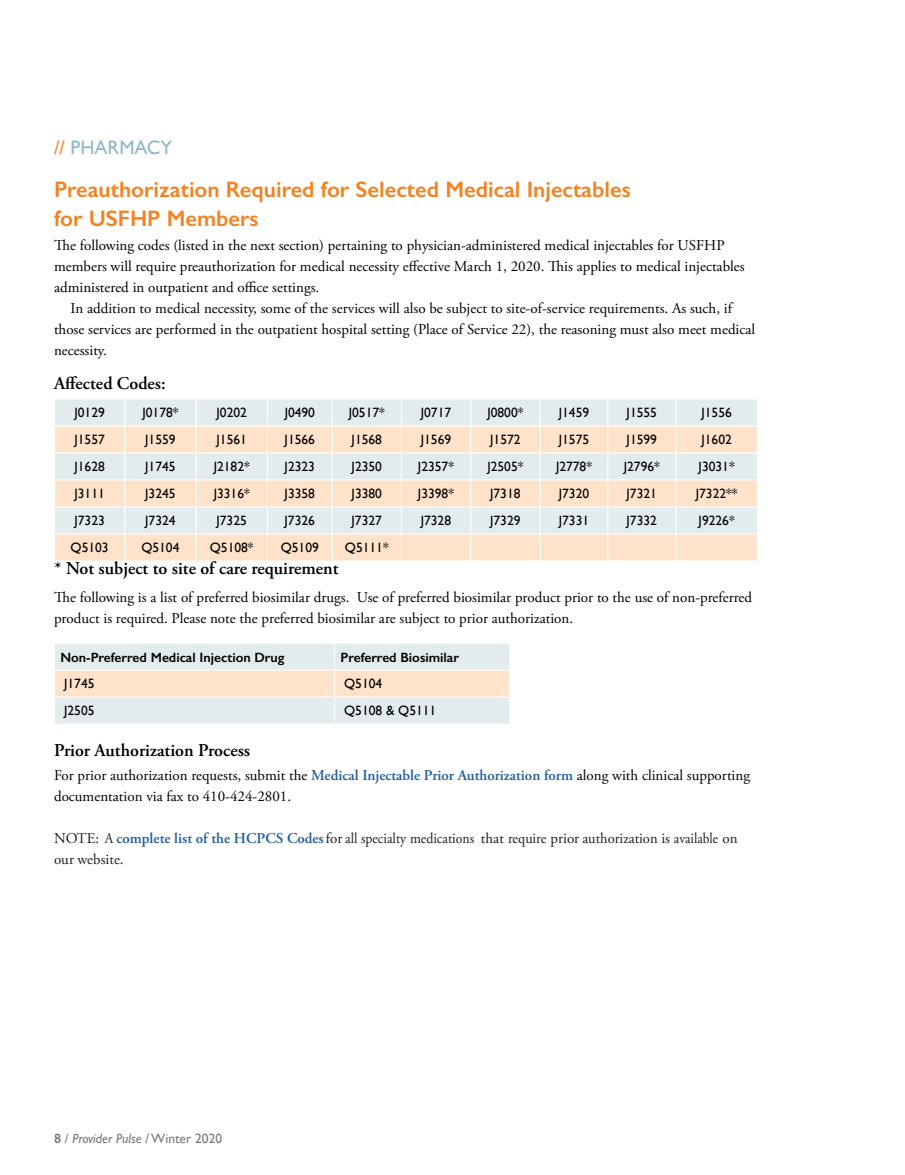
<style>
.page{position:relative;width:905px;height:1175px;background:#fff}
.page>*{position:absolute;margin:0;border:0;box-sizing:border-box;transform-origin:0 0}
.t1{font:600 22.5px/28.5px "Gill Sans";color:#f58220}
.t2{font:19.5px "Gill Sans";color:#8dbac9}
.t3{font:600 18px "Adobe Garamond Pro";color:#000}
.t4{font:15px/21px "Adobe Garamond Pro";color:#000}
.t5{font:15px/21px "Adobe Garamond Pro";color:#231f20}
.t6{font:13.5px "Gill Sans";color:#000}
.t7{font:600 13.5px "Gill Sans";color:#000}
.t8{font:italic 13.5px "Gill Sans";color:#77787b}
.s1{color:#f58220}
.s2{font-weight:600;color:#215e9e}
.s3{font-weight:600;font-style:normal}
.s4{font-style:normal}
</style>
<div class="page">
<div style="left:55px;top:399px;width:701px;height:26px;background:#e2ecef"></div>
<svg style="left:55px;top:426px;width:701px;height:134px;background:#f3e6d9"></svg>
<hr style="left:195px;top:399px;width:2px;height:26px;background:#fff">
<hr style="left:539px;top:399px;width:2px;height:26px;background:#fff">
<hr style="left:195px;top:426px;width:2px;height:26px;background:#fff">
<hr style="left:539px;top:426px;width:2px;height:26px;background:#fff">
<hr style="left:195px;top:453px;width:2px;height:26px;background:#fff">
<hr style="left:539px;top:453px;width:2px;height:26px;background:#fff">
<hr style="left:195px;top:480px;width:2px;height:26px;background:#fff">
<hr style="left:539px;top:480px;width:2px;height:26px;background:#fff">
<hr style="left:195px;top:507px;width:2px;height:26px;background:#fff">
<hr style="left:539px;top:507px;width:2px;height:26px;background:#fff">
<svg style="left:124px;top:399px;width:1px;height:161px"></svg>
<hr style="left:195px;top:534px;width:2px;height:26px;background:#fff">
<svg style="left:267px;top:399px;width:1px;height:161px"></svg>
<svg style="left:332px;top:399px;width:1px;height:161px"></svg>
<svg style="left:401px;top:399px;width:1px;height:161px"></svg>
<svg style="left:470px;top:399px;width:1px;height:161px"></svg>
<hr style="left:539px;top:534px;width:2px;height:26px;background:#fff">
<svg style="left:607px;top:399px;width:1px;height:161px"></svg>
<svg style="left:675px;top:399px;width:1px;height:161px"></svg>
<hr style="left:55px;top:425px;width:70px;height:1px;background:#fff">
<hr style="left:267px;top:425px;width:65px;height:1px;background:#fff">
<hr style="left:332px;top:425px;width:69px;height:1px;background:#fff">
<hr style="left:401px;top:425px;width:69px;height:1px;background:#fff">
<hr style="left:470px;top:425px;width:70px;height:1px;background:#fff">
<hr style="left:540px;top:425px;width:68px;height:1px;background:#fff">
<hr style="left:608px;top:425px;width:68px;height:1px;background:#fff">
<hr style="left:55px;top:479px;width:70px;height:1px;background:#fff">
<hr style="left:125px;top:479px;width:71px;height:1px;background:#fff">
<hr style="left:196px;top:479px;width:71px;height:1px;background:#fff">
<hr style="left:267px;top:479px;width:65px;height:1px;background:#fff">
<hr style="left:332px;top:479px;width:69px;height:1px;background:#fff">
<hr style="left:401px;top:479px;width:69px;height:1px;background:#fff">
<hr style="left:470px;top:479px;width:70px;height:1px;background:#fff">
<hr style="left:540px;top:479px;width:68px;height:1px;background:#fff">
<hr style="left:608px;top:479px;width:68px;height:1px;background:#fff">
<hr style="left:676px;top:479px;width:80px;height:1px;background:#fff">
<hr style="left:55px;top:533px;width:70px;height:1px;background:#fff">
<hr style="left:125px;top:533px;width:71px;height:1px;background:#fff">
<hr style="left:196px;top:533px;width:71px;height:1px;background:#fff">
<hr style="left:267px;top:533px;width:65px;height:1px;background:#fff">
<hr style="left:332px;top:533px;width:69px;height:1px;background:#fff">
<hr style="left:401px;top:533px;width:69px;height:1px;background:#fff">
<hr style="left:470px;top:533px;width:70px;height:1px;background:#fff">
<hr style="left:540px;top:533px;width:68px;height:1px;background:#fff">
<hr style="left:608px;top:533px;width:68px;height:1px;background:#fff">
<hr style="left:676px;top:533px;width:80px;height:1px;background:#fff">
<hr style="left:55px;top:452px;width:70px;height:1px;background:#fff">
<hr style="left:125px;top:452px;width:71px;height:1px;background:#fff">
<hr style="left:196px;top:452px;width:71px;height:1px;background:#fff">
<hr style="left:267px;top:452px;width:65px;height:1px;background:#fff">
<hr style="left:332px;top:452px;width:69px;height:1px;background:#fff">
<hr style="left:401px;top:452px;width:69px;height:1px;background:#fff">
<hr style="left:470px;top:452px;width:70px;height:1px;background:#fff">
<hr style="left:540px;top:452px;width:68px;height:1px;background:#fff">
<hr style="left:608px;top:452px;width:68px;height:1px;background:#fff">
<hr style="left:676px;top:452px;width:80px;height:1px;background:#fff">
<hr style="left:55px;top:506px;width:70px;height:1px;background:#fff">
<hr style="left:125px;top:506px;width:71px;height:1px;background:#fff">
<hr style="left:196px;top:506px;width:71px;height:1px;background:#fff">
<hr style="left:267px;top:506px;width:65px;height:1px;background:#fff">
<hr style="left:332px;top:506px;width:69px;height:1px;background:#fff">
<hr style="left:401px;top:506px;width:69px;height:1px;background:#fff">
<hr style="left:470px;top:506px;width:70px;height:1px;background:#fff">
<hr style="left:540px;top:506px;width:68px;height:1px;background:#fff">
<hr style="left:608px;top:506px;width:68px;height:1px;background:#fff">
<hr style="left:676px;top:506px;width:80px;height:1px;background:#fff">
<svg style="left:55px;top:644px;width:454px;height:79px;background:#ebe9e2"></svg>
<h2 class="t2" style="left:54px;top:136px;width:120px"><span class="s1">//</span> PHARMACY</h2>
<h1 class="t1" style="left:54px;top:175px;width:578px">Preauthorization Required for Selected Medical Injectables for USFHP Members</h1>
<p class="t4" style="left:54px;top:235px;width:692px">The following codes (listed in the next section) pertaining to physician-administered medical injectables for USFHP members will require preauthorization for medical necessity effective March 1, 2020. This applies to medical injectables administered in outpatient and office settings.</p>
<p class="t4" style="left:54px;top:298px;width:702px;text-indent:16px">In addition to medical necessity, some of the services will also be subject to site-of-service requirements. As such, if those services are performed in the outpatient hospital setting (Place of Service 22), the reasoning must also meet medical necessity.</p>
<p class="t3" style="left:54px;top:373px;width:113px">Affected Codes:</p>
<p class="t6" style="left:74px;top:404px;width:32px">J0129</p>
<p class="t6" style="left:142px;top:404px;width:38px">J0178*</p>
<p class="t6" style="left:216px;top:404px;width:32px">J0202</p>
<p class="t6" style="left:285px;top:404px;width:32px">J0490</p>
<p class="t6" style="left:349px;top:404px;width:38px">J0517*</p>
<p class="t6" style="left:421px;top:404px;width:32px">J0717</p>
<p class="t6" style="left:487px;top:404px;width:38px">J0800*</p>
<p class="t6" style="left:559px;top:404px;width:32px">J1459</p>
<p class="t6" style="left:626px;top:404px;width:32px">J1555</p>
<p class="t6" style="left:701px;top:404px;width:32px">J1556</p>
<p class="t6" style="left:74px;top:431px;width:32px">J1557</p>
<p class="t6" style="left:145px;top:431px;width:32px">J1559</p>
<p class="t6" style="left:216px;top:431px;width:32px">J1561</p>
<p class="t6" style="left:284px;top:431px;width:32px">J1566</p>
<p class="t6" style="left:351px;top:431px;width:32px">J1568</p>
<p class="t6" style="left:421px;top:431px;width:32px">J1569</p>
<p class="t6" style="left:490px;top:431px;width:32px">J1572</p>
<p class="t6" style="left:559px;top:431px;width:32px">J1575</p>
<p class="t6" style="left:626px;top:431px;width:32px">J1599</p>
<p class="t6" style="left:701px;top:431px;width:32px">J1602</p>
<p class="t6" style="left:74px;top:458px;width:32px">J1628</p>
<p class="t6" style="left:145px;top:458px;width:32px">J1745</p>
<p class="t6" style="left:214px;top:458px;width:38px">J2182*</p>
<p class="t6" style="left:284px;top:458px;width:32px">J2323</p>
<p class="t6" style="left:351px;top:458px;width:32px">J2350</p>
<p class="t6" style="left:418px;top:458px;width:38px">J2357*</p>
<p class="t6" style="left:487px;top:458px;width:38px">J2505*</p>
<p class="t6" style="left:556px;top:458px;width:38px">J2778*</p>
<p class="t6" style="left:623px;top:458px;width:38px">J2796*</p>
<p class="t6" style="left:698px;top:458px;width:38px">J3031*</p>
<p class="t6" style="left:74px;top:485px;width:32px">J3111</p>
<p class="t6" style="left:145px;top:485px;width:32px">J3245</p>
<p class="t6" style="left:214px;top:485px;width:38px">J3316*</p>
<p class="t6" style="left:284px;top:485px;width:32px">J3358</p>
<p class="t6" style="left:351px;top:485px;width:32px">J3380</p>
<p class="t6" style="left:418px;top:485px;width:38px">J3398*</p>
<p class="t6" style="left:490px;top:485px;width:32px">J7318</p>
<p class="t6" style="left:559px;top:485px;width:32px">J7320</p>
<p class="t6" style="left:626px;top:485px;width:32px">J7321</p>
<p class="t6" style="left:695px;top:485px;width:43px">J7322**</p>
<p class="t6" style="left:74px;top:512px;width:32px">J7323</p>
<p class="t6" style="left:145px;top:512px;width:32px">J7324</p>
<p class="t6" style="left:216px;top:512px;width:32px">J7325</p>
<p class="t6" style="left:284px;top:512px;width:32px">J7326</p>
<p class="t6" style="left:351px;top:512px;width:32px">J7327</p>
<p class="t6" style="left:421px;top:512px;width:32px">J7328</p>
<p class="t6" style="left:490px;top:512px;width:32px">J7329</p>
<p class="t6" style="left:559px;top:512px;width:32px">J7331</p>
<p class="t6" style="left:626px;top:512px;width:32px">J7332</p>
<p class="t6" style="left:698px;top:512px;width:38px">J9226*</p>
<p class="t6" style="left:71px;top:539px;width:40px">Q5103</p>
<p class="t6" style="left:141px;top:539px;width:40px">Q5104</p>
<p class="t6" style="left:210px;top:539px;width:45px">Q5108*</p>
<p class="t6" style="left:281px;top:539px;width:40px">Q5109</p>
<p class="t6" style="left:345px;top:539px;width:45px">Q5111*</p>
<p class="t3" style="left:54px;top:558px;width:286px">* Not subject to site of care requirement</p>
<p class="t4" style="left:54px;top:587px;width:699px">The following is a list of preferred biosimilar drugs. Use of preferred biosimilar product prior to the use of non-preferred product is required. Please note the preferred biosimilar are subject to prior authorization.</p>
<p class="t7" style="left:60px;top:649px;width:225px">Non-Preferred Medical Injection Drug</p>
<p class="t7" style="left:340px;top:649px;width:120px">Preferred Biosimilar</p>
<p class="t6" style="left:64px;top:676px;width:32px">J1745</p>
<p class="t6" style="left:344px;top:676px;width:40px">Q5104</p>
<p class="t6" style="left:64px;top:703px;width:32px">J2505</p>
<p class="t6" style="left:344px;top:703px;width:94px">Q5108 &amp; Q5111</p>
<p class="t3" style="left:54px;top:740px;width:198px">Prior Authorization Process</p>
<p class="t4" style="left:54px;top:765px;width:697px">For prior authorization requests, submit the <span class="s2">Medical Injectable Prior Authorization form</span> along with clinical supporting documentation via fax to 410-424-2801.</p>
<p class="t5" style="left:54px;top:828px;width:685px">NOTE: A <span class="s2">complete list of the HCPCS Codes</span>for all specialty medications that require prior authorization is available on our website.</p>
<p class="t8" style="left:54px;top:1130px;width:170px"><span class="s3">8</span> <span class="s4">/</span> Provider Pulse <span class="s4">/ Winter 2020</span></p>
</div>
